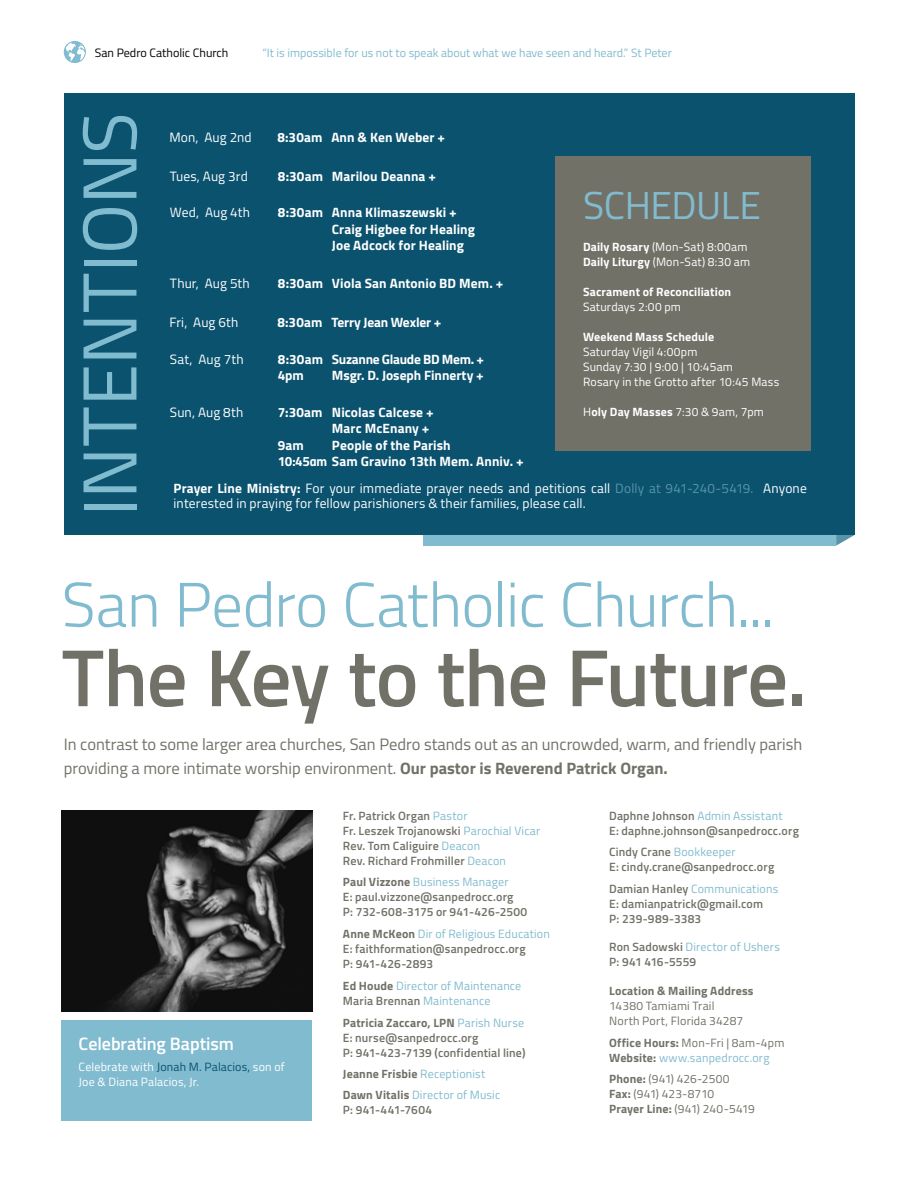
<style>
.page{position:relative;width:918px;height:1188px;background:#fff}
.page>*{position:absolute;margin:0;border:0;box-sizing:border-box;transform-origin:0 0}
.t1{font:600 81px "Titillium";letter-spacing:-.015em;color:#727168}
.t2{font:76.5px "Titillium";letter-spacing:-.01em;color:#81bbcf}
.t3{font:300 63px "Titillium";letter-spacing:-.015em;color:#81bbcf}
.t4{font:39px "Titillium";letter-spacing:-.01em;color:#81bbcf}
.t5{font:600 18px "Titillium";color:#fff}
.t6{font:16.5px/24px "Titillium";color:#727168}
.t7{font:700 13.5px/16.5px "Titillium";letter-spacing:.005em;color:#fff}
.t8{font:13.5px/15px "Titillium";letter-spacing:.01em;color:#fff}
.t9{font:700 13.5px/16.5px "Titillium";letter-spacing:-.02em;color:#fff}
.t10{font:12.15px "Titillium";color:#000}
.t11{font:600 12px/15px "Titillium";letter-spacing:.015em;color:#727168}
.t12{font:12px/15px "Titillium";letter-spacing:.015em;color:#fff}
.t13{font:12px/15px "Titillium";color:#81bbcf}
.t14{font:12px/15px "Titillium";letter-spacing:.015em;color:#727168}
.t15{font:700 12px/15px "Titillium";letter-spacing:.015em;color:#727168}
.t16{font:700 12px "Titillium";letter-spacing:.015em;color:#fff}
.s1{font-weight:700}
.s2{font-family:"Titillium Bold Upright";font-weight:400}
.s3{color:#5794a9}
.s4{color:#0b526f}
.s5{font-weight:400;color:#81bbcf}
.s6{font-weight:700;color:#727168}
.s7{font-weight:600;color:#727168}
.s8{font-weight:400}
</style>
<div class="page">
<div style="left:423px;top:269px;width:413px;height:277px;background:#81bbcf"></div>
<svg style="left:836px;top:535px;width:18px;height:11px"></svg>
<div style="left:62px;top:1020px;width:250px;height:100px;background:#81bbcf"></div>
<div style="left:64px;top:94px;width:790px;height:441px;background:#0b526f"></div>
<img style="left:62px;top:811px;width:250px;height:201px">
<div style="left:555px;top:157px;width:256px;height:294px;background:#727168"></div>
<svg style="left:64px;top:41px;width:22px;height:22px"></svg>
<p class="t10" style="left:95px;top:44px;width:135px">San Pedro Catholic Church</p>
<p class="t13" style="left:262px;top:45px;width:411px">“It is impossible for us not to speak about what we have seen and heard.” St Peter</p>
<h2 class="t2" style="left:54px;top:516px;width:406px;rotate:-90deg">INTENTIONS</h2>
<p class="t8" style="left:169px;top:129px;width:84px">Mon, Aug 2nd</p>
<p class="t7" style="left:277px;top:128px;width:169px">8:30am Ann &amp; Ken Weber +</p>
<p class="t8" style="left:170px;top:168px;width:79px">Tues, Aug 3rd</p>
<p class="t7" style="left:278px;top:167px;width:160px">8:30am Marilou Deanna +</p>
<p class="t8" style="left:170px;top:204px;width:82px">Wed, Aug 4th</p>
<p class="t7" style="left:332px;top:204px;width:145px;text-indent:-54px">8:30am Anna Klimaszewski +<br>Craig Higbee for Healing<br>Joe Adcock for Healing</p>
<p class="t8" style="left:170px;top:275px;width:81px">Thur, Aug 5th</p>
<p class="t7" style="left:278px;top:274px;width:227px">8:30am Viola San Antonio BD Mem. +</p>
<p class="t8" style="left:169px;top:314px;width:70px">Fri, Aug 6th</p>
<p class="t7" style="left:277px;top:313px;width:165px">8:30am Terry Jean Wexler +</p>
<p class="t8" style="left:170px;top:351px;width:75px">Sat, Aug 7th</p>
<p class="t9" style="left:278px;top:350px;width:208px">8:30am Suzanne Glaude BD Mem. +<br>4pm</p>
<h3 class="t4" style="left:583px;top:177px;width:180px">SCHEDULE</h3>
<p class="t12" style="left:583px;top:239px;width:169px"><span class="s1">Daily Rosary</span> (Mon-Sat) 8:00am<br><span class="s1">Daily Liturgy</span> (Mon-Sat) 8:30 am</p>
<p class="t16" style="left:583px;top:283px;width:150px">Sacrament of Reconciliation</p>
<p class="t12" style="left:583px;top:299px;width:99px">Saturdays 2:00 pm</p>
<p class="t16" style="left:583px;top:328px;width:133px">Weekend Mass Schedule</p>
<p class="t12" style="left:583px;top:344px;width:198px">Saturday Vigil 4:00pm<br>Sunday 7:30 | 9:00 | 10:45am<br>Rosary in the Grotto after 10:45 Mass</p>
<p class="t12" style="left:583px;top:404px;width:182px">H<span class="s1">oly Day Masses</span> 7:30 &amp; 9am, 7pm</p>
<p class="t7" style="left:332px;top:367px;width:153px">Msgr. D. Joseph Finnerty +</p>
<p class="t8" style="left:170px;top:404px;width:75px">Sun, Aug 8th</p>
<p class="t7" style="left:278px;top:403px;width:157px">7:30am Nicolas Calcese +</p>
<p class="t7" style="left:332px;top:420px;width:99px">Marc McEnany +</p>
<p class="t7" style="left:278px;top:436px;width:28px">9am</p>
<p class="t7" style="left:278px;top:436px;width:247px;text-indent:54px">People of the Parish<br><span class="s2">10:45am</span> Sam Gravino 13th Mem. Anniv. +</p>
<p class="t8" style="left:174px;top:481px;width:635px"><span class="s1">Prayer Line Ministry:</span> For your immediate prayer needs and petitions call <span class="s3">Dolly at 941-240-5419.</span> Anyone interested in praying for fellow parishioners &amp; their families, please call.</p>
<h3 class="t3" style="left:62px;top:559px;width:713px">San Pedro Catholic Church...</h3>
<h1 class="t1" style="left:62px;top:617px;width:746px">The Key to the Future.</h1>
<h3 class="t6" style="left:64px;top:731px;width:740px">In contrast to some larger area churches, San Pedro stands out as an uncrowded, warm, and friendly parish providing a more intimate worship environment. <span class="s1">Our pastor is Reverend Patrick Organ.</span></h3>
<h3 class="t5" style="left:79px;top:1031px;width:157px">Celebrating Baptism</h3>
<p class="t12" style="left:79px;top:1059px;width:208px">Celebrate with <span class="s4">Jonah M. Palacios,</span> son of<br>Joe &amp; Diana Palacios, Jr.</p>
<p class="t11" style="left:343px;top:807px;width:199px">Fr. Patrick Organ <span class="s5">Pastor<br></span>Fr. Leszek Trojanowski <span class="s5">Parochial Vicar<br></span>Rev. Tom Caliguire <span class="s5">Deacon<br></span>Rev. Richard Frohmiller <span class="s5">Deacon</span></p>
<p class="t11" style="left:343px;top:874px;width:186px"><span class="s1">Paul Vizzone</span> <span class="s5">Business Manager<br></span>E: paul.vizzone@sanpedrocc.org<br>P: 732-608-3175 or 941-426-2500</p>
<p class="t11" style="left:343px;top:926px;width:209px"><span class="s1">Anne McKeon</span> <span class="s5">Dir of Religious Education<br></span>E: faithformation@sanpedrocc.org<br>P: 941-426-2893</p>
<p class="t13" style="left:343px;top:977px;width:180px"><span class="s6">Ed Houde</span> Director of Maintenance<br><span class="s7">Maria Brennan</span> Maintenance</p>
<p class="t11" style="left:343px;top:1014px;width:184px"><span class="s1">Patricia Zaccaro, LPN</span> <span class="s5">Parish Nurse<br></span>E: nurse@sanpedrocc.org<br>P: 941-423-7139 (confidential line)</p>
<p class="t13" style="left:343px;top:1063px;width:159px;line-height:20.7px"><span class="s6">Jeanne Frisbie</span> Receptionist<br><span class="s6">Dawn Vitalis</span> Director of Music</p>
<p class="t11" style="left:343px;top:1102px;width:91px">P: 941-441-7604</p>
<p class="t11" style="left:609px;top:807px;width:191px">Daphne Johnson <span class="s5">Admin Assistant<br></span>E: daphne.johnson@sanpedrocc.org</p>
<p class="t11" style="left:609px;top:844px;width:167px">Cindy Crane <span class="s5">Bookkeeper<br></span>E: cindy.crane@sanpedrocc.org</p>
<p class="t11" style="left:609px;top:881px;width:171px">Damian Hanley <span class="s5">Communications<br></span>E: damianpatrick@gmail.com<br>P: 239-989-3383</p>
<p class="t11" style="left:609px;top:939px;width:172px">Ron Sadowski <span class="s5">Director of Ushers<br></span>P: 941 416-5559</p>
<p class="t15" style="left:609px;top:983px;width:146px">Location &amp; Mailing Address</p>
<p class="t14" style="left:609px;top:998px;width:136px">14380 Tamiami Trail<br>North Port, Florida 34287</p>
<p class="t15" style="left:609px;top:1034px;width:177px">Office Hours: <span class="s8">Mon-Fri | 8am-4pm<br></span>Website: <span class="s5">www.sanpedrocc.org</span></p>
<p class="t14" style="left:609px;top:1071px;width:147px"><span class="s1">Phone:</span> (941) 426-2500<br><span class="s1">Fax:</span> (941) 423-8710<br><span class="s1">Prayer Line:</span> (941) 240-5419</p>
</div>
